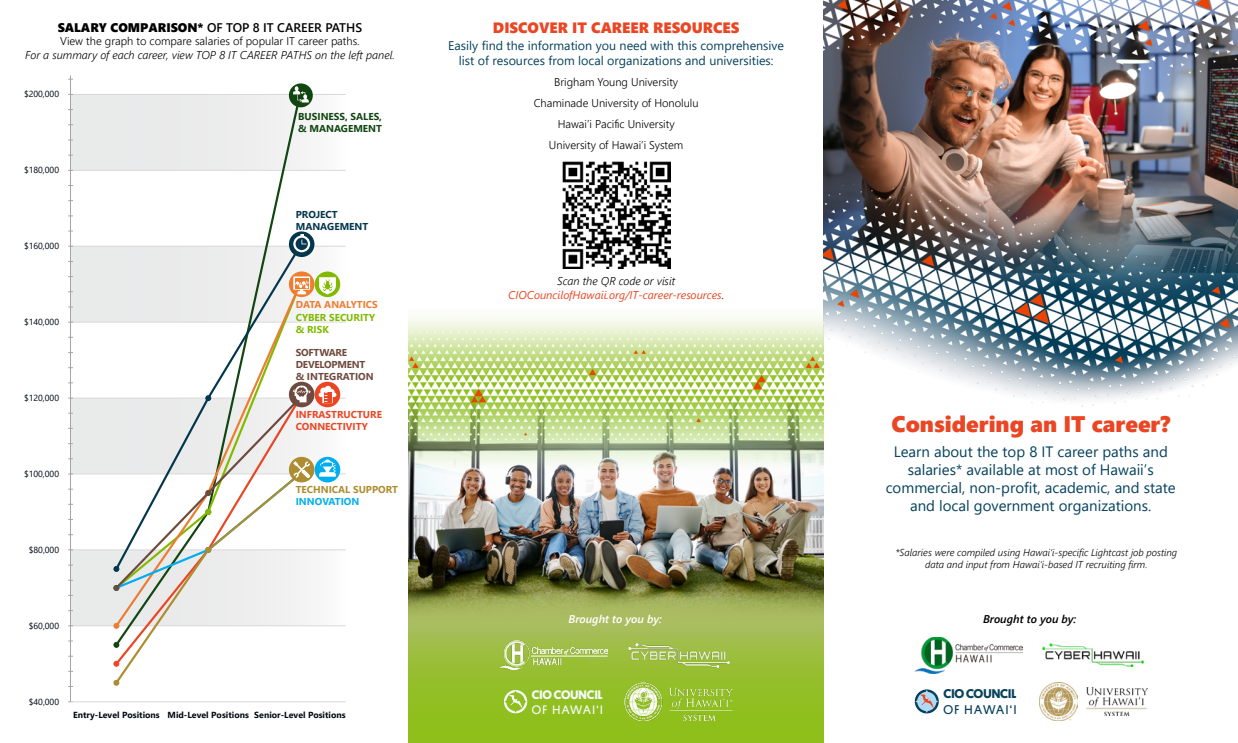
<style>
.page{position:relative;width:1238px;height:743px;background:#fff}
.page>*{position:absolute;margin:0;border:0;box-sizing:border-box;transform-origin:0 0}
.t1{font:22.5px "Segoe UI Black";color:#ea4624}
.t2{font:15px/18px "Segoe UI";color:#06425d;text-align:center}
.t3{font:15px "Segoe UI Black";color:#ea4624}
.t4{font:700 12.75px "Platform";color:#07415c}
.t5{font:12.75px "Platform";letter-spacing:.12em;color:#07415c}
.t6{font:12.5px/15px "Segoe UI";color:#06425d;text-align:center}
.t7{font:600 12.5px "Segoe UI";color:#000}
.t8{font:700 12.38px "Platform";color:#f6fafe}
.t9{font:12.38px "Platform";letter-spacing:.12em;color:#f6fafe}
.t10{font:300 11.25px/21px "Segoe UI";color:#000;text-align:center}
.t11{font:italic 11.25px/13.5px "Segoe UI";color:#ea4624;text-align:center}
.t12{font:italic 300 11.25px "Segoe UI";color:#000}
.t13{font:italic 600 11.25px "Segoe UI";color:#fff}
.t14{font:italic 600 11.25px "Segoe UI";color:#000}
.t15{font:italic 300 10px/12px "Segoe UI";color:#000;text-align:center}
.t16{font:700 10px/12px "Segoe UI";letter-spacing:-.025em;color:#6f4a3e}
.t17{font:700 10px/12px "Segoe UI";color:#ea4624}
.t18{font:700 10px/12px "Segoe UI";color:#114611}
.t19{font:700 10px/12px "Segoe UI";color:#81b900}
.t20{font:700 10px/12px "Segoe UI";color:#04364d}
.t21{font:700 10px "Segoe UI";color:#ad8d2f}
.t22{font:700 10px "Segoe UI";color:#ed7d31}
.t23{font:700 10px "Segoe UI";color:#00aeef}
.t24{font:8.75px "Segoe UI";letter-spacing:-.005em;color:#010a13}
.t25{font:700 8.75px "Segoe UI";color:#010a13}
.s1{font-family:"Segoe UI Black";font-weight:400}
.s2{font-weight:300;color:#000}
.s3{font-weight:300;font-style:normal;color:#000}
</style>
<div class="page">
<img style="left:409px;top:316px;width:414px;height:426px">
<img style="left:823px;top:0;width:415px;height:407px">
<div style="left:70px;top:550px;width:276px;height:75px;background:linear-gradient(to bottom,#f0f1f1,#f1f1f1)"></div>
<svg style="left:71px;top:398px;width:275px;height:75px"></svg>
<svg style="left:71px;top:247px;width:275px;height:75px"></svg>
<div style="left:70px;top:95px;width:276px;height:75px;background:linear-gradient(to bottom,#f0f1f1,#f1f1f1)"></div>
<hr style="left:70px;top:625px;width:276px;height:1px;background:#d9d9d9">
<hr style="left:70px;top:549px;width:276px;height:1px;background:#d9d9d9">
<hr style="left:70px;top:473px;width:276px;height:1px;background:#d9d9d9">
<hr style="left:70px;top:397px;width:276px;height:1px;background:#d9d9d9">
<hr style="left:70px;top:322px;width:276px;height:1px;background:#d9d9d9">
<hr style="left:70px;top:246px;width:276px;height:1px;background:#d9d9d9">
<hr style="left:70px;top:170px;width:276px;height:1px;background:#d9d9d9">
<hr style="left:70px;top:94px;width:276px;height:1px;background:#d9d9d9">
<hr style="left:70px;top:75px;width:1px;height:626px;background:#a5a5a5">
<hr style="left:70px;top:701px;width:276px;height:1px;background:#d9d9d9">
<svg style="left:113px;top:94px;width:189px;height:149px"></svg>
<svg style="left:113px;top:243px;width:190px;height:152px"></svg>
<svg style="left:113px;top:395px;width:190px;height:76px"></svg>
<svg style="left:113px;top:471px;width:190px;height:214px"></svg>
<svg style="left:114px;top:679px;width:5px;height:6px"></svg>
<div style="left:289px;top:83px;width:24px;height:24px;background:#114611;border-radius:50%"></div>
<svg style="left:293px;top:86px;width:16px;height:16px"></svg>
<div style="left:315px;top:271px;width:25px;height:26px;background:#82ba00;border-radius:50%"></div>
<svg style="left:319px;top:277px;width:17px;height:17px"></svg>
<svg style="left:289px;top:271px;width:25px;height:26px"></svg>
<svg style="left:293px;top:276px;width:17px;height:14px"></svg>
<div style="left:294px;top:277px;width:16px;height:12px;background:#ed7d30"></div>
<svg style="left:294px;top:280px;width:15px;height:14px"></svg>
<svg style="left:315px;top:381px;width:25px;height:26px"></svg>
<svg style="left:318px;top:386px;width:18px;height:17px"></svg>
<svg style="left:289px;top:381px;width:25px;height:26px"></svg>
<svg style="left:293px;top:385px;width:18px;height:17px"></svg>
<div style="left:289px;top:457px;width:25px;height:25px;background:#ad8d2f;border-radius:50%"></div>
<svg style="left:114px;top:461px;width:196px;height:129px"></svg>
<div style="left:315px;top:457px;width:25px;height:25px;background:#00aeef;border-radius:50%"></div>
<svg style="left:319px;top:459px;width:17px;height:17px"></svg>
<svg style="left:289px;top:231px;width:25px;height:26px"></svg>
<svg style="left:293px;top:235px;width:17px;height:17px"></svg>
<div style="left:294px;top:236px;width:15px;height:16px;background:#fff;border-radius:50%"></div>
<div style="left:295px;top:237px;width:13px;height:13px;background:#f3f5f6;border-radius:50%"></div>
<svg style="left:295px;top:238px;width:13px;height:12px"></svg>
<svg style="left:297px;top:234px;width:9px;height:15px"></svg>
<img style="left:562px;top:162px;width:108px;height:106px">
<svg style="left:504px;top:690px;width:23px;height:23px"></svg>
<img style="left:625px;top:643px;width:107px;height:24px">
<img style="left:624px;top:682px;width:108px;height:38px">
<img style="left:499px;top:640px;width:108px;height:29px">
<div style="left:548px;top:655px;width:38px;height:13px;background:#98be32"></div>
<img style="left:531px;top:656px;width:32px;height:14px">
<hr style="left:531px;top:655px;width:76px;height:1px;background:#fff">
<img style="left:914px;top:637px;width:108px;height:36px">
<svg style="left:914px;top:689px;width:24px;height:24px"></svg>
<svg style="left:915px;top:690px;width:23px;height:22px"></svg>
<img style="left:1042px;top:643px;width:102px;height:24px">
<img style="left:1039px;top:682px;width:38px;height:38px">
<img style="left:1086px;top:687px;width:61px;height:28px">
<p class="t7" style="left:58px;top:15px;width:306px"><span class="s1">SALARY COMPARISON*</span> OF TOP 8 IT CAREER PATHS</p>
<p class="t10" style="left:60px;top:30px;width:301px">View the graph to compare salaries of popular IT career paths.</p>
<p class="t12" style="left:25px;top:44px;width:371px">For a summary of each career, view TOP 8 IT CAREER PATHS on the left panel.</p>
<p class="t24" style="left:24px;top:86px;width:36px">$200,000</p>
<p class="t24" style="left:24px;top:162px;width:36px">$180,000</p>
<p class="t24" style="left:24px;top:238px;width:36px">$160,000</p>
<p class="t24" style="left:24px;top:314px;width:36px">$140,000</p>
<p class="t24" style="left:24px;top:389px;width:36px">$120,000</p>
<p class="t24" style="left:24px;top:465px;width:36px">$100,000</p>
<p class="t24" style="left:29px;top:541px;width:32px">$80,000</p>
<p class="t24" style="left:29px;top:617px;width:32px">$60,000</p>
<p class="t18" style="left:298px;top:110px;width:85px">BUSINESS, SALES, &amp; MANAGEMENT</p>
<p class="t20" style="left:296px;top:208px;width:74px">PROJECT<br>MANAGEMENT</p>
<p class="t22" style="left:296px;top:295px;width:84px">DATA ANALYTICS</p>
<p class="t19" style="left:296px;top:310px;width:81px">CYBER SECURITY &amp; RISK</p>
<p class="t16" style="left:296px;top:346px;width:79px">SOFTWARE<br>DEVELOPMENT &amp; INTEGRATION</p>
<p class="t17" style="left:296px;top:407px;width:88px">INFRASTRUCTURE<br>CONNECTIVITY</p>
<p class="t21" style="left:296px;top:479px;width:104px">TECHNICAL SUPPORT</p>
<p class="t23" style="left:296px;top:491px;width:65px">INNOVATION</p>
<p class="t24" style="left:29px;top:693px;width:32px">$40,000</p>
<p class="t25" style="left:73px;top:706px;width:274px">Entry-Level Positions Mid-Level Positions Senior-Level Positions</p>
<h2 class="t3" style="left:493px;top:17px;width:248px">DISCOVER IT CAREER RESOURCES</h2>
<p class="t6" style="left:448px;top:37px;width:337px">Easily find the information you need with this comprehensive list of resources from local organizations and universities:</p>
<p class="t10" style="left:533px;top:70px;width:166px">Brigham Young University<br>Chaminade University of Honolulu<br>Hawai’i Pacific University<br>University of Hawai’i System</p>
<p class="t11" style="left:508px;top:273px;width:217px"><span class="s2">Scan the QR code or visit<br></span>CIOCouncilofHawaii.org/IT-career-resources<span class="s3">.</span></p>
<p class="t13" style="left:568px;top:608px;width:95px">Brought to you by:</p>
<p class="t8" style="left:531px;top:685px;width:72px">CIO COUNCIL</p>
<p class="t9" style="left:532px;top:700px;width:72px">OF HAWAI‘I</p>
<h1 class="t1" style="left:891px;top:407px;width:280px">Considering an IT career?</h1>
<h2 class="t2" style="left:885px;top:441px;width:291px">Learn about the top 8 IT career paths and salaries* available at most of Hawaii’s commercial, non-profit, academic, and state and local government organizations.</h2>
<p class="t15" style="left:895px;top:545px;width:283px">*Salaries were compiled using Hawai‘i-specific Lightcast job posting data and input from Hawai‘i-based IT recruiting firm.</p>
<p class="t14" style="left:983px;top:608px;width:95px">Brought to you by:</p>
<p class="t4" style="left:943px;top:684px;width:74px">CIO COUNCIL</p>
<p class="t5" style="left:943px;top:700px;width:74px">OF HAWAI‘I</p>
</div>
